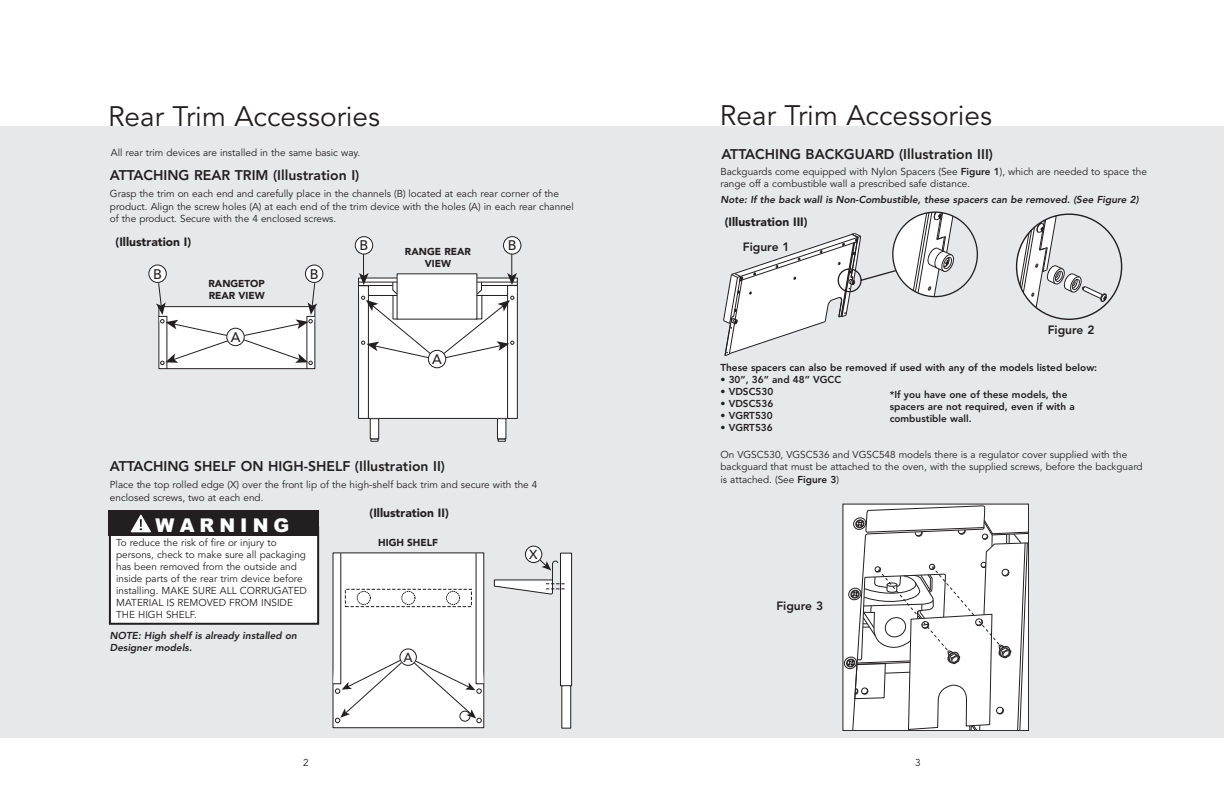
<style>
.page{position:relative;width:1224px;height:792px;background:#fff}
.page>*{position:absolute;margin:0;border:0;box-sizing:border-box;transform-origin:0 0}
.t1{font:28px "Avenir";color:#231f20}
.t2{font:900 19px "Arial";letter-spacing:.265em;color:#fff}
.t3{font:800 14px "Avenir";color:#231f20}
.t4{font:500 13.8px "Avenir";color:#231f20}
.t5{font:500 13px "Avenir";color:#231f20}
.t6{font:900 12px "Avenir";color:#231f20}
.t7{font:800 12px "Avenir";color:#231f20}
.t8{font:10px/12.5px "Avenir";color:#231f20}
.t9{font:800 10px/12px "Avenir";color:#231f20}
.t10{font:italic 800 10px/12px "Avenir";color:#231f20}
.t11{font:900 10px/12px "Avenir";color:#231f20}
.s1{font-weight:800}
.s2{font-weight:900}
</style>
<div class="page">
<div style="left:606px;top:126px;width:618px;height:612px;background:#e7e8e9"></div>
<div style="left:0;top:126px;width:616px;height:612px;background:#e7e8e9"></div>
<div style="left:333px;top:553px;width:151px;height:175px;background:#fff"></div>
<div style="left:401px;top:591px;width:14px;height:14px;border:1px dashed #231f20;border-radius:50%"></div>
<div style="left:345px;top:589px;width:127px;height:18px;border:1px dashed #231f20"></div>
<div style="left:400px;top:649px;width:17px;height:17px;border:1px solid #231f20;border-radius:50%"></div>
<div style="left:525px;top:546px;width:17px;height:17px;background:#fff;border-radius:50%"></div>
<div style="left:525px;top:546px;width:17px;height:17px;border:1px solid #231f20;border-radius:50%"></div>
<svg style="left:333px;top:553px;width:69px;height:170px"></svg>
<svg style="left:414px;top:553px;width:71px;height:170px"></svg>
<div style="left:560px;top:553px;width:12px;height:133px;background:#fff"></div>
<div style="left:560px;top:553px;width:12px;height:133px;border:1px solid #231f20"></div>
<div style="left:562px;top:686px;width:9px;height:42px;background:#fff"></div>
<div style="left:561px;top:685px;width:10px;height:44px;border:1px solid #231f20"></div>
<svg style="left:493px;top:559px;width:72px;height:35px"></svg>
<div style="left:359px;top:278px;width:158px;height:140px;background:#fff"></div>
<div style="left:159px;top:307px;width:156px;height:62px;background:#fff"></div>
<div style="left:226px;top:328px;width:19px;height:18px;border:1px solid #231f20;border-radius:50%"></div>
<div style="left:305px;top:265px;width:18px;height:17px;background:#fff;border-radius:50%"></div>
<div style="left:305px;top:265px;width:18px;height:18px;border:1px solid #231f20;border-radius:50%"></div>
<div style="left:149px;top:265px;width:17px;height:17px;background:#fff;border-radius:50%"></div>
<div style="left:148px;top:265px;width:19px;height:18px;border:1px solid #231f20;border-radius:50%"></div>
<div style="left:355px;top:237px;width:18px;height:17px;background:#fff;border-radius:50%"></div>
<div style="left:355px;top:236px;width:18px;height:19px;border:1px solid #231f20;border-radius:50%"></div>
<svg style="left:156px;top:282px;width:73px;height:87px"></svg>
<svg style="left:243px;top:282px;width:74px;height:87px"></svg>
<div style="left:428px;top:350px;width:18px;height:18px;border:1px solid #231f20;border-radius:50%"></div>
<div style="left:397px;top:274px;width:80px;height:45px;background:#fff"></div>
<div style="left:370px;top:419px;width:9px;height:20px;background:#fff"></div>
<div style="left:370px;top:418px;width:9px;height:21px;border:1px solid #231f20"></div>
<svg style="left:370px;top:439px;width:9px;height:3px"></svg>
<div style="left:497px;top:419px;width:9px;height:20px;background:#fff"></div>
<div style="left:497px;top:418px;width:9px;height:21px;border:1px solid #231f20"></div>
<svg style="left:498px;top:439px;width:8px;height:3px"></svg>
<svg style="left:358px;top:254px;width:73px;height:165px"></svg>
<div style="left:504px;top:237px;width:17px;height:17px;background:#fff;border-radius:50%"></div>
<div style="left:503px;top:236px;width:18px;height:19px;border:1px solid #231f20;border-radius:50%"></div>
<svg style="left:443px;top:254px;width:75px;height:165px"></svg>
<div style="left:110px;top:528px;width:208px;height:96px;background:#fff"></div>
<div style="left:109px;top:527px;width:210px;height:98px;border:2px solid #231f20"></div>
<div style="left:109px;top:510px;width:210px;height:25px;background:#231f20"></div>
<svg style="left:131px;top:515px;width:20px;height:17px"></svg>
<div style="left:838px;top:268px;width:24px;height:24px;border:1px solid #231f20;border-radius:11px"></div>
<svg style="left:723px;top:233px;width:138px;height:123px"></svg>
<svg style="left:893px;top:213px;width:62px;height:84px"></svg>
<svg style="left:1017px;top:215px;width:90px;height:93px"></svg>
<svg style="left:845px;top:506px;width:182px;height:223px"></svg>
<div style="left:843px;top:504px;width:186px;height:227px;border:1px solid #231f20"></div>
<h1 class="t1" style="left:108px;top:105px;width:274px">Rear Trim Accessories</h1>
<h1 class="t1" style="left:720px;top:104px;width:274px">Rear Trim Accessories</h1>
<p class="t8" style="left:111px;top:147px;width:251px">All rear trim devices are installed in the same basic way.</p>
<h3 class="t3" style="left:110px;top:170px;width:251px">ATTACHING REAR TRIM (Illustration I)</h3>
<p class="t8" style="left:110px;top:188px;width:466px">Grasp the trim on each end and carefully place in the channels (B) located at each rear corner of the product. Align the screw holes (A) at each end of the trim device with the holes (A) in each rear channel of the product. Secure with the 4 enclosed screws.</p>
<p class="t6" style="left:116px;top:237px;width:77px">(Illustration I)</p>
<h3 class="t4" style="left:153px;top:268px;width:10px">B</h3>
<h3 class="t4" style="left:310px;top:268px;width:10px">B</h3>
<p class="t11" style="left:208px;top:278px;width:58px">RANGETOP<br>REAR VIEW</p>
<h3 class="t4" style="left:231px;top:331px;width:11px">A</h3>
<h3 class="t4" style="left:360px;top:240px;width:10px">B</h3>
<p class="t11" style="left:405px;top:246px;width:68px;text-align:center">RANGE REAR<br>VIEW</p>
<h3 class="t4" style="left:432px;top:353px;width:11px">A</h3>
<h3 class="t4" style="left:508px;top:240px;width:10px">B</h3>
<h3 class="t3" style="left:110px;top:460px;width:337px">ATTACHING SHELF ON HIGH-SHELF (Illustration II)</h3>
<p class="t8" style="left:110px;top:479px;width:429px">Place the top rolled edge (X) over the front lip of the high-shelf back trim and secure with the 4 enclosed screws, two at each end.</p>
<h2 class="t2" style="left:156px;top:514px;width:135px">WARNING</h2>
<p class="t8" style="left:116px;top:538px;width:192px;line-height:12px">To reduce the risk of fire or injury to persons, check to make sure all packaging has been removed from the outside and inside parts of the rear trim device before installing. MAKE SURE ALL CORRUGATED MATERIAL IS REMOVED FROM INSIDE THE HIGH SHELF.</p>
<p class="t10" style="left:110px;top:631px;width:189px">NOTE: High shelf is already installed on<br>Designer models.</p>
<p class="t6" style="left:370px;top:508px;width:81px">(Illustration II)</p>
<p class="t11" style="left:378px;top:538px;width:61px">HIGH SHELF</p>
<h3 class="t5" style="left:529px;top:549px;width:10px">X</h3>
<h3 class="t5" style="left:404px;top:652px;width:11px">A</h3>
<h3 class="t3" style="left:721px;top:148px;width:273px">ATTACHING BACKGUARD (Illustration III)</h3>
<p class="t8" style="left:720px;top:166px;width:428px">Backguards come equipped with Nylon Spacers (See <span class="s1">Figure 1</span>), which are needed to space the range off a combustible wall a prescribed safe distance.</p>
<p class="t10" style="left:720px;top:194px;width:420px">Note: If the back wall is Non-Combustible, these spacers can be removed. (See Figure 2)</p>
<p class="t6" style="left:725px;top:216px;width:84px">(Illustration III)</p>
<p class="t7" style="left:743px;top:241px;width:48px">Figure 1</p>
<p class="t7" style="left:1048px;top:325px;width:48px">Figure 2</p>
<p class="t9" style="left:720px;top:362px;width:378px">These spacers can also be removed if used with any of the models listed below:</p>
<p class="t9" style="left:720px;top:374px;width:122px"><span class="s2">•</span> 30”, 36” and 48” VGCC</p>
<p class="t9" style="left:720px;top:386px;width:54px"><span class="s2">•</span> VDSC530</p>
<p class="t9" style="left:720px;top:398px;width:54px"><span class="s2">•</span> VDSC536</p>
<p class="t9" style="left:720px;top:410px;width:54px"><span class="s2">•</span> VGRT530</p>
<p class="t9" style="left:720px;top:422px;width:54px"><span class="s2">•</span> VGRT536</p>
<p class="t9" style="left:890px;top:389px;width:187px">*If you have one of these models, the spacers are not required, even if with a combustible wall.</p>
<p class="t8" style="left:720px;top:449px;width:424px">On VGSC530, VGSC536 and VGSC548 models there is a regulator cover supplied with the backguard that must be attached to the oven, with the supplied screws, before the backguard is attached. (See <span class="s1">Figure 3</span>)</p>
<p class="t7" style="left:776px;top:601px;width:48px">Figure 3</p>
<p class="t8" style="left:303px;top:757px;width:7px">2</p>
<p class="t8" style="left:915px;top:757px;width:7px">3</p>
</div>
